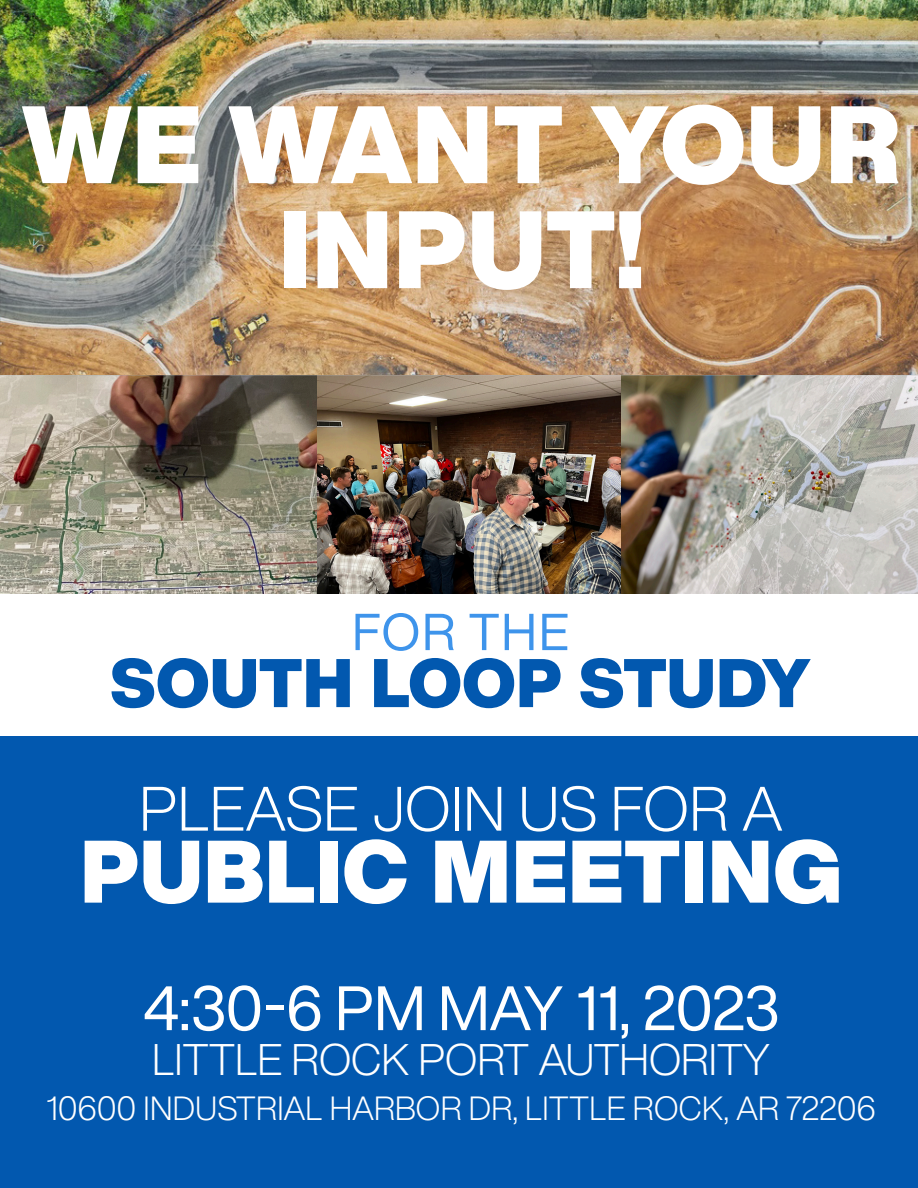
<style>
.page{position:relative;width:918px;height:1188px;background:#fff}
.page>*{position:absolute;margin:0;border:0;box-sizing:border-box;transform-origin:0 0}
.t1{font:900 108px/105px "Helvetica Now Display";letter-spacing:.01em;color:#fff;text-align:center}
.t2{font:900 87px "Helvetica Now Display";letter-spacing:.01em;color:#fff}
.t3{font:900 67.5px "Helvetica Now Display";letter-spacing:.01em;color:#0258af}
.t4{font:61.5px "Helvetica Now Display";letter-spacing:-.015em;color:#fff}
.t5{font:300 61.5px "Helvetica Now Display";letter-spacing:.01em;color:#fff}
.t6{font:51px "Helvetica Now Display";letter-spacing:.035em;color:#3e94eb}
.t7{font:300 43.5px "Helvetica Now Display";color:#fff}
.t8{font:300 33px "Helvetica Now Display";letter-spacing:.005em;color:#fff}
</style>
<div class="page">
<div style="left:0;top:736px;width:918px;height:452px;background:#0258af"></div>
<img style="left:0;top:376px;width:918px;height:218px">
<img style="left:0;top:0;width:918px;height:376px">
<h1 class="t1" style="left:22px;top:93px;width:879px">WE WANT YOUR<br>INPUT!</h1>
<h3 class="t6" style="left:352px;top:597px;width:218px">FOR THE</h3>
<h3 class="t3" style="left:111px;top:636px;width:701px">SOUTH LOOP STUDY</h3>
<h3 class="t5" style="left:139px;top:767px;width:645px">PLEASE JOIN US FOR A</h3>
<h2 class="t2" style="left:80px;top:811px;width:763px">PUBLIC MEETING</h2>
<h3 class="t4" style="left:143px;top:966px;width:638px">4:30-6 PM MAY 11, 2023</h3>
<h3 class="t7" style="left:152px;top:1030px;width:619px">LITTLE ROCK PORT AUTHORITY</h3>
<p class="t8" style="left:47px;top:1086px;width:831px">10600 INDUSTRIAL HARBOR DR, LITTLE ROCK, AR 72206</p>
</div>
